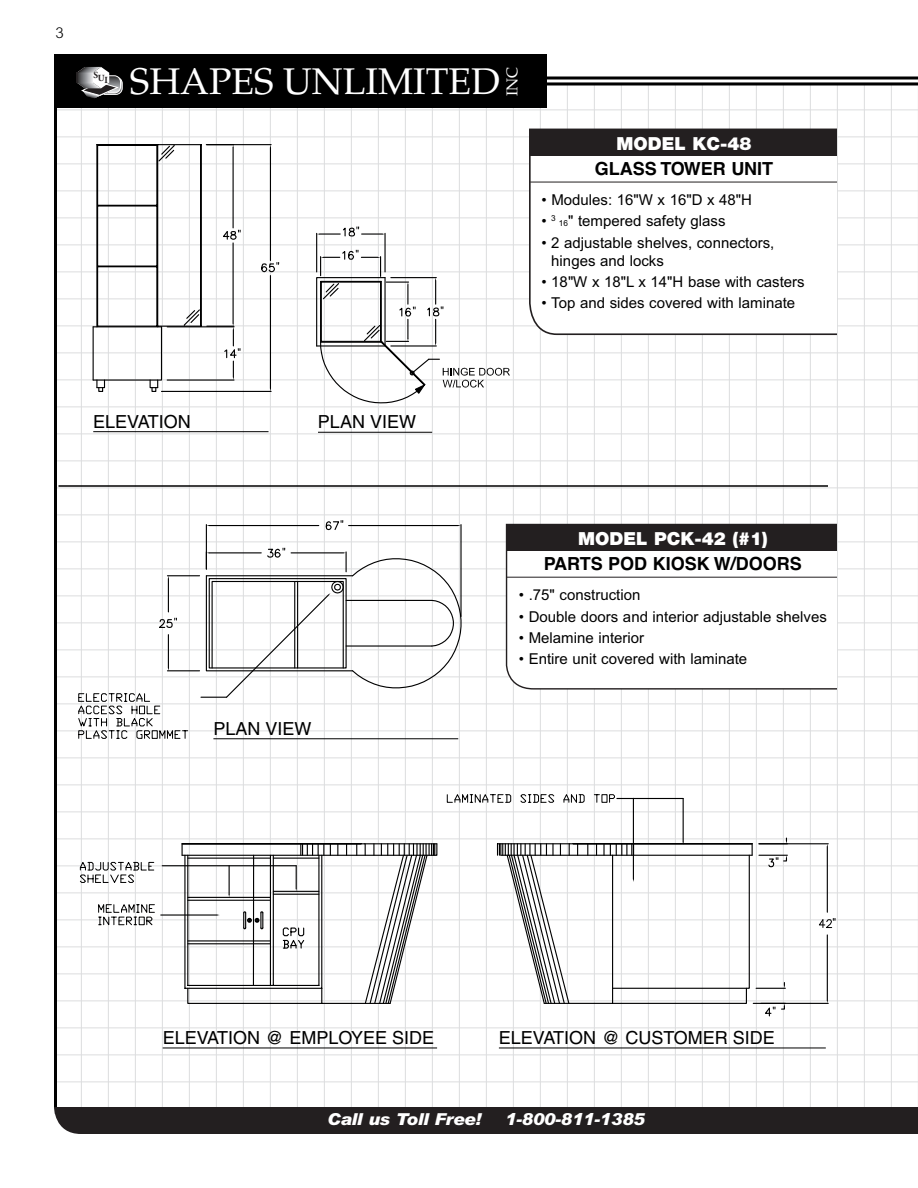
<style>
.page{position:relative;width:918px;height:1188px;background:#fff}
.page>*{position:absolute;margin:0;border:0;box-sizing:border-box;transform-origin:0 0}
.t1{font:37.2px "Palatino";color:#fff}
.t2{font:18px "Helvetica";color:#000}
.t3{font:700 18px "Helvetica";color:#000}
.t4{font:900 18px "Helvetica Neue";color:#fff}
.t5{font:italic 900 16.5px "Arial";letter-spacing:-.02em;color:#fff;scale:1.05 1}
.t6{font:15.6px "Palatino";color:#fff}
.t7{font:15px/18px "Arial";color:#000}
.t8{font:300 15px "Arial";color:#000}
.t9{font:700 9.3px "Adobe Garamond";color:#231f20}
.s1{font-size:8.25px}
</style>
<div class="page">
<hr style="left:81px;top:83px;width:1px;height:1031px;background:#dcdddf">
<hr style="left:108px;top:83px;width:1px;height:1031px;background:#dcdddf">
<hr style="left:135px;top:83px;width:1px;height:1031px;background:#dcdddf">
<hr style="left:162px;top:83px;width:1px;height:1031px;background:#dcdddf">
<hr style="left:189px;top:83px;width:1px;height:1031px;background:#dcdddf">
<hr style="left:216px;top:83px;width:1px;height:1031px;background:#dcdddf">
<hr style="left:243px;top:83px;width:1px;height:1031px;background:#dcdddf">
<hr style="left:270px;top:83px;width:1px;height:1031px;background:#dcdddf">
<hr style="left:297px;top:83px;width:1px;height:1031px;background:#dcdddf">
<hr style="left:324px;top:83px;width:1px;height:1031px;background:#dcdddf">
<hr style="left:351px;top:83px;width:1px;height:1031px;background:#dcdddf">
<hr style="left:378px;top:83px;width:1px;height:1031px;background:#dcdddf">
<hr style="left:405px;top:83px;width:1px;height:1031px;background:#dcdddf">
<hr style="left:432px;top:83px;width:1px;height:1031px;background:#dcdddf">
<hr style="left:459px;top:83px;width:1px;height:1031px;background:#dcdddf">
<hr style="left:486px;top:83px;width:1px;height:1031px;background:#dcdddf">
<hr style="left:513px;top:83px;width:1px;height:1031px;background:#dcdddf">
<hr style="left:540px;top:83px;width:1px;height:1031px;background:#dcdddf">
<hr style="left:567px;top:83px;width:1px;height:1031px;background:#dcdddf">
<hr style="left:594px;top:83px;width:1px;height:1031px;background:#dcdddf">
<hr style="left:621px;top:83px;width:1px;height:1031px;background:#dcdddf">
<hr style="left:648px;top:83px;width:1px;height:1031px;background:#dcdddf">
<hr style="left:675px;top:83px;width:1px;height:1031px;background:#dcdddf">
<hr style="left:702px;top:83px;width:1px;height:1031px;background:#dcdddf">
<hr style="left:729px;top:83px;width:1px;height:1031px;background:#dcdddf">
<hr style="left:756px;top:83px;width:1px;height:1031px;background:#dcdddf">
<hr style="left:783px;top:83px;width:1px;height:1031px;background:#dcdddf">
<hr style="left:810px;top:83px;width:1px;height:1031px;background:#dcdddf">
<hr style="left:837px;top:83px;width:1px;height:1031px;background:#dcdddf">
<hr style="left:864px;top:83px;width:1px;height:1031px;background:#dcdddf">
<hr style="left:891px;top:83px;width:1px;height:1031px;background:#dcdddf">
<hr style="left:917px;top:83px;width:1px;height:1031px;background:#dcdddf">
<hr style="left:54px;top:110px;width:864px;height:1px;background:#dcdddf">
<hr style="left:54px;top:136px;width:864px;height:1px;background:#dcdddf">
<hr style="left:54px;top:164px;width:864px;height:1px;background:#dcdddf">
<hr style="left:54px;top:190px;width:864px;height:1px;background:#dcdddf">
<hr style="left:54px;top:218px;width:864px;height:1px;background:#dcdddf">
<hr style="left:54px;top:244px;width:864px;height:1px;background:#dcdddf">
<hr style="left:54px;top:272px;width:864px;height:1px;background:#dcdddf">
<hr style="left:54px;top:298px;width:864px;height:1px;background:#dcdddf">
<hr style="left:54px;top:326px;width:864px;height:1px;background:#dcdddf">
<hr style="left:54px;top:352px;width:864px;height:1px;background:#dcdddf">
<hr style="left:54px;top:380px;width:864px;height:1px;background:#dcdddf">
<hr style="left:54px;top:406px;width:864px;height:1px;background:#dcdddf">
<hr style="left:54px;top:434px;width:864px;height:1px;background:#dcdddf">
<hr style="left:54px;top:460px;width:864px;height:1px;background:#dcdddf">
<hr style="left:54px;top:488px;width:864px;height:1px;background:#dcdddf">
<hr style="left:54px;top:514px;width:864px;height:1px;background:#dcdddf">
<hr style="left:54px;top:542px;width:864px;height:1px;background:#dcdddf">
<hr style="left:54px;top:568px;width:864px;height:1px;background:#dcdddf">
<hr style="left:54px;top:596px;width:864px;height:1px;background:#dcdddf">
<hr style="left:54px;top:622px;width:864px;height:1px;background:#dcdddf">
<hr style="left:54px;top:650px;width:864px;height:1px;background:#dcdddf">
<hr style="left:54px;top:676px;width:864px;height:1px;background:#dcdddf">
<hr style="left:54px;top:704px;width:864px;height:1px;background:#dcdddf">
<hr style="left:54px;top:730px;width:864px;height:1px;background:#dcdddf">
<hr style="left:54px;top:758px;width:864px;height:1px;background:#dcdddf">
<hr style="left:54px;top:784px;width:864px;height:1px;background:#dcdddf">
<hr style="left:54px;top:812px;width:864px;height:1px;background:#dcdddf">
<hr style="left:54px;top:838px;width:864px;height:1px;background:#dcdddf">
<hr style="left:54px;top:866px;width:864px;height:1px;background:#dcdddf">
<hr style="left:54px;top:892px;width:864px;height:1px;background:#dcdddf">
<hr style="left:54px;top:920px;width:864px;height:1px;background:#dcdddf">
<hr style="left:54px;top:946px;width:864px;height:1px;background:#dcdddf">
<hr style="left:54px;top:974px;width:864px;height:1px;background:#dcdddf">
<hr style="left:54px;top:1000px;width:864px;height:1px;background:#dcdddf">
<hr style="left:54px;top:1028px;width:864px;height:1px;background:#dcdddf">
<hr style="left:54px;top:1054px;width:864px;height:1px;background:#dcdddf">
<hr style="left:54px;top:1082px;width:864px;height:1px;background:#dcdddf">
<div style="left:54px;top:1107px;width:864px;height:27px;background:#231f20"></div>
<svg style="left:547px;top:76px;width:370px;height:4px"></svg>
<hr style="left:81px;top:82px;width:837px;height:3px;background:#000">
<div style="left:54px;top:54px;width:493px;height:54px;background:#000"></div>
<hr style="left:54px;top:93px;width:3px;height:1014px;background:#000">
<div style="left:99px;top:77px;width:24px;height:18px;border:1px solid #fff;border-radius:6px"></div>
<div style="left:97px;top:75px;width:24px;height:18px;border:1px solid #fff;border-radius:6px"></div>
<svg style="left:77px;top:67px;width:43px;height:31px"></svg>
<hr style="left:316px;top:233px;width:1px;height:39px;background:#000">
<hr style="left:384px;top:233px;width:2px;height:39px;background:#000">
<hr style="left:320px;top:233px;width:20px;height:2px;background:#000">
<hr style="left:362px;top:233px;width:20px;height:2px;background:#000">
<svg style="left:343px;top:226px;width:16px;height:11px"></svg>
<svg style="left:302px;top:249px;width:208px;height:155px"></svg>
<svg style="left:61px;top:136px;width:214px;height:272px"></svg>
<svg style="left:260px;top:262px;width:19px;height:11px"></svg>
<svg style="left:221px;top:230px;width:20px;height:10px"></svg>
<svg style="left:207px;top:323px;width:34px;height:57px"></svg>
<svg style="left:529px;top:129px;width:308px;height:206px"></svg>
<hr style="left:530px;top:182px;width:307px;height:1px;background:#231f20">
<div style="left:530px;top:129px;width:307px;height:27px;background:#231f20"></div>
<hr style="left:318px;top:432px;width:114px;height:1px;background:#000">
<hr style="left:93px;top:431px;width:176px;height:1px;background:#000">
<hr style="left:58px;top:485px;width:770px;height:2px;background:#000">
<svg style="left:663px;top:798px;width:20px;height:1px"></svg>
<hr style="left:683px;top:798px;width:1px;height:44px;background:#000">
<hr style="left:633px;top:798px;width:1px;height:81px;background:#000">
<svg style="left:446px;top:794px;width:66px;height:9px"></svg>
<svg style="left:520px;top:794px;width:35px;height:9px"></svg>
<svg style="left:563px;top:794px;width:22px;height:9px"></svg>
<svg style="left:594px;top:794px;width:5px;height:8px"></svg>
<div style="left:601px;top:794px;width:7px;height:9px;border:1px solid #000"></div>
<svg style="left:609px;top:794px;width:6px;height:9px"></svg>
<hr style="left:617px;top:798px;width:46px;height:1px;background:#000">
<hr style="left:522px;top:1079px;width:263px;height:1px;background:#000">
<hr style="left:176px;top:1077px;width:262px;height:1px;background:#000">
<hr style="left:195px;top:813px;width:169px;height:1px;background:#000">
<hr style="left:213px;top:738px;width:245px;height:1px;background:#000">
<hr style="left:163px;top:1048px;width:274px;height:1px;background:#000">
<hr style="left:499px;top:1048px;width:327px;height:1px;background:#000">
<svg style="left:506px;top:524px;width:331px;height:166px"></svg>
<hr style="left:507px;top:577px;width:330px;height:1px;background:#231f20">
<div style="left:507px;top:524px;width:330px;height:27px;background:#231f20"></div>
<hr style="left:334px;top:1069px;width:69px;height:1px;background:#000">
<svg style="left:79px;top:838px;width:757px;height:178px"></svg>
<svg style="left:78px;top:693px;width:110px;height:46px"></svg>
<hr style="left:167px;top:670px;width:33px;height:1px;background:#000">
<hr style="left:167px;top:575px;width:33px;height:1px;background:#000">
<hr style="left:168px;top:635px;width:1px;height:33px;background:#000">
<hr style="left:168px;top:579px;width:1px;height:33px;background:#000">
<hr style="left:206px;top:525px;width:1px;height:44px;background:#000">
<hr style="left:460px;top:525px;width:2px;height:91px;background:#000">
<hr style="left:209px;top:525px;width:110px;height:1px;background:#000">
<hr style="left:349px;top:525px;width:109px;height:1px;background:#000">
<svg style="left:325px;top:520px;width:18px;height:11px"></svg>
<svg style="left:201px;top:548px;width:261px;height:150px"></svg>
<svg style="left:157px;top:618px;width:20px;height:10px"></svg>
<p class="t8" style="left:56px;top:27px;width:10px">3</p>
<p class="t9" style="left:93px;top:74px;width:16px">SUI</p>
<h1 class="t1" style="left:130px;top:67px;width:371px">SHAPES UNLIMITED</h1>
<p class="t6" style="left:506px;top:96px;width:31px;rotate:-90deg">INC</p>
<p class="t4" style="left:617px;top:137px;width:136px">MODEL KC-48</p>
<p class="t3" style="left:595px;top:158px;width:180px">GLASS TOWER UNIT</p>
<p class="t7" style="left:542px;top:191px;width:212px">• Modules: 16"W x 16"D x 48"H</p>
<p class="t7" style="left:542px;top:212px;width:186px">• <sup>3</sup> <span class="s1">16</span>" tempered safety glass</p>
<p class="t7" style="left:551px;top:233px;width:225px;text-indent:-10px">• 2 adjustable shelves, connectors, hinges and locks</p>
<p class="t7" style="left:542px;top:273px;width:265px">• 18"W x 18"L x 14"H base with casters</p>
<p class="t7" style="left:542px;top:294px;width:255px">• Top and sides covered with laminate</p>
<p class="t2" style="left:93px;top:415px;width:99px">ELEVATION</p>
<p class="t2" style="left:318px;top:415px;width:100px">PLAN VIEW</p>
<p class="t2" style="left:213px;top:722px;width:100px">PLAN VIEW</p>
<p class="t4" style="left:578px;top:532px;width:191px">MODEL PCK-42 (#1)</p>
<p class="t3" style="left:544px;top:553px;width:259px">PARTS POD KIOSK W/DOORS</p>
<p class="t7" style="left:519px;top:586px;width:123px">• .75" construction</p>
<p class="t7" style="left:519px;top:607px;width:309px">• Double doors and interior adjustable shelves</p>
<p class="t7" style="left:519px;top:629px;width:127px">• Melamine interior</p>
<p class="t7" style="left:519px;top:650px;width:230px">• Entire unit covered with laminate</p>
<p class="t2" style="left:163px;top:1031px;width:273px">ELEVATION @ EMPLOYEE SIDE</p>
<p class="t2" style="left:499px;top:1031px;width:277px">ELEVATION @ CUSTOMER SIDE</p>
<p class="t5" style="left:327px;top:1114px;width:148px">Call us Toll Free!</p>
<p class="t5" style="left:505px;top:1114px;width:135px">1-800-811-1385</p>
</div>
